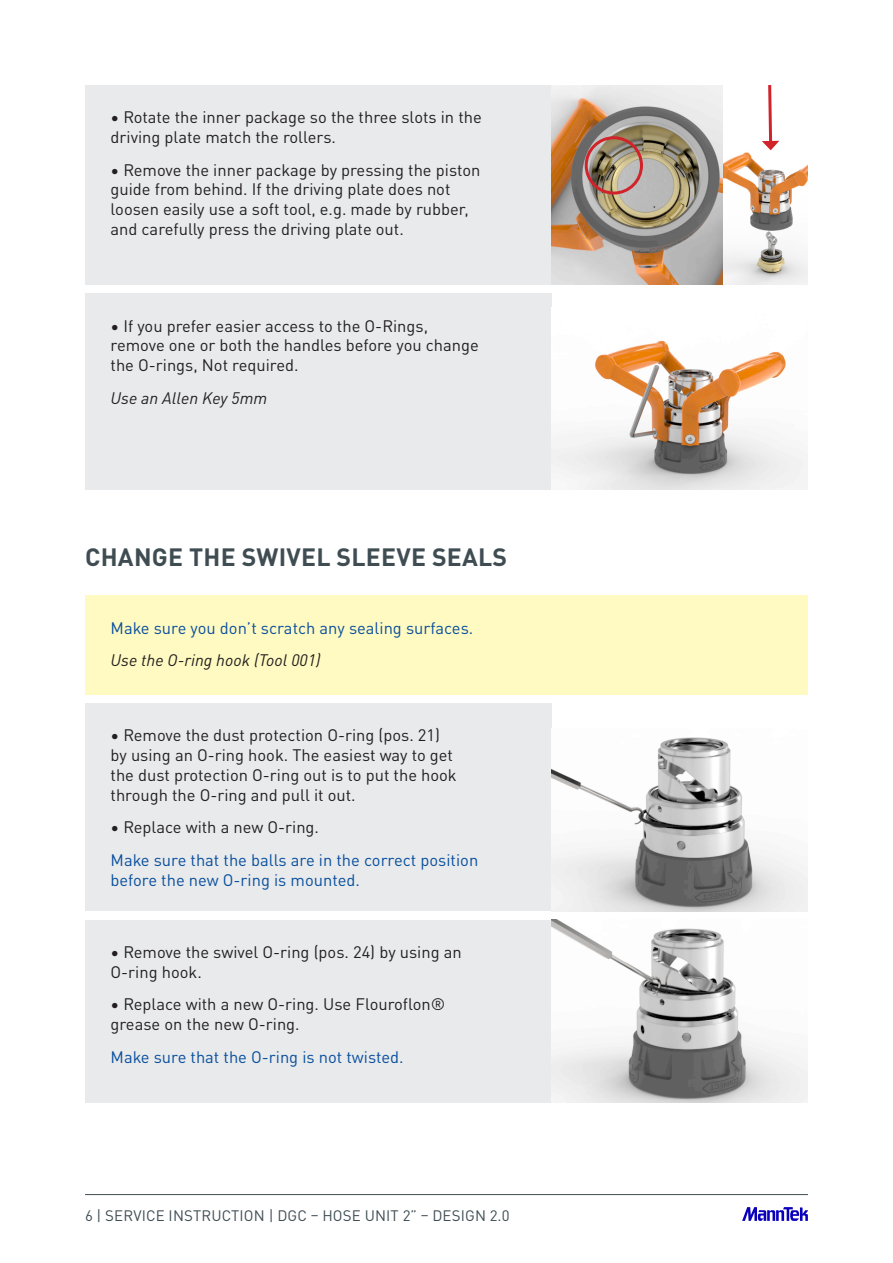
<style>
.page{position:relative;width:893px;height:1263px;background:#fff}
.page>*{position:absolute;margin:0;border:0;box-sizing:border-box;transform-origin:0 0}
.Chapter_heading{font:700 24.75px "DINOT";letter-spacing:.01em;color:#3f4d53}
.Bread{font:16.5px/19.8px "DINOT";color:#231f20}
.Bread___italic{font:16.5px/19.8px "DIN Pro";color:#231f20}
.Bread-2{font:16.5px/19.8px "DIN Pro";color:#0a4f9e}
.Bread-3{font:italic 16.5px "DIN Pro";color:#231f20}
.Bread___italic-2{font:italic 16.5px "DIN Pro";color:#231f20}
.t1{font:15px "DINOT";letter-spacing:.01em;color:#3f4d53}
.s1{font-family:"DIN Pro"}
</style>
<div class="page">
<svg style="left:742px;top:1207px;width:66px;height:14px"></svg>
<hr style="left:85px;top:1194px;width:723px;height:1px;background:#3f4d53">
<div style="left:85px;top:293px;width:466px;height:197px;background:#e8eaeb"></div>
<div style="left:85px;top:703px;width:466px;height:208px;background:#e8eaeb"></div>
<div style="left:85px;top:920px;width:466px;height:182px;background:#e8eaeb"></div>
<img style="left:722px;top:139px;width:86px;height:146px">
<img style="left:551px;top:737px;width:257px;height:174px">
<div style="left:85px;top:85px;width:466px;height:200px;background:#e8eaeb"></div>
<img style="left:551px;top:85px;width:171px;height:200px">
<img style="left:551px;top:340px;width:257px;height:150px">
<svg style="left:762px;top:85px;width:17px;height:65px"></svg>
<div style="left:85px;top:595px;width:723px;height:100px;background:#fffac1"></div>
<div style="left:585px;top:136px;width:58px;height:59px;border:3px solid #d1232a;border-radius:50%"></div>
<img style="left:551px;top:920px;width:257px;height:182px">
<p class="Bread___italic" style="left:111px;top:106px;width:373px">• Rotate the inner package so the three slots in the driving plate match the rollers.</p>
<p class="Bread___italic" style="left:111px;top:159px;width:371px">• Remove the inner package by pressing the piston guide from behind. If the driving plate does not loosen easily use a soft tool, e.g. made by rubber, and carefully press the driving plate out.</p>
<p class="Bread" style="left:111px;top:315px;width:370px"><span class="s1">•</span> If you prefer easier access to the O-Rings, remove one or both the handles before you change the O-rings, Not required.</p>
<p class="Bread___italic-2" style="left:111px;top:385px;width:158px">Use an Allen Key 5mm</p>
<p class="Chapter_heading" style="left:85px;top:541px;width:424px">CHANGE THE SWIVEL SLEEVE SEALS</p>
<p class="Bread-2" style="left:111px;top:617px;width:364px">Make sure you don’t scratch any sealing surfaces.</p>
<p class="Bread-3" style="left:111px;top:648px;width:212px">Use the O-ring hook (Tool 001)</p>
<p class="Bread" style="left:111px;top:725px;width:348px"><span class="s1">•</span> Remove the dust protection O-ring (pos. 21) by using an O-ring hook. The easiest way to get the dust protection O-ring out is to put the hook through the O-ring and pull it out.</p>
<p class="Bread" style="left:111px;top:817px;width:210px"><span class="s1">•</span> Replace with a new O-ring.</p>
<p class="Bread-2" style="left:111px;top:849px;width:369px">Make sure that the balls are in the correct position before the new O-ring is mounted.</p>
<p class="Bread" style="left:111px;top:942px;width:353px"><span class="s1">•</span> Remove the swivel O-ring (pos. 24) by using an<br>O-ring hook.</p>
<p class="Bread" style="left:111px;top:994px;width:336px"><span class="s1">•</span> Replace with a new O-ring. Use Flouroflon® grease on the new O-ring.</p>
<p class="Bread-2" style="left:111px;top:1046px;width:295px">Make sure that the O-ring is not twisted.</p>
<p class="t1" style="left:85px;top:1206px;width:426px">6 | SERVICE INSTRUCTION | DGC – HOSE UNIT 2” – DESIGN 2.0</p>
</div>
